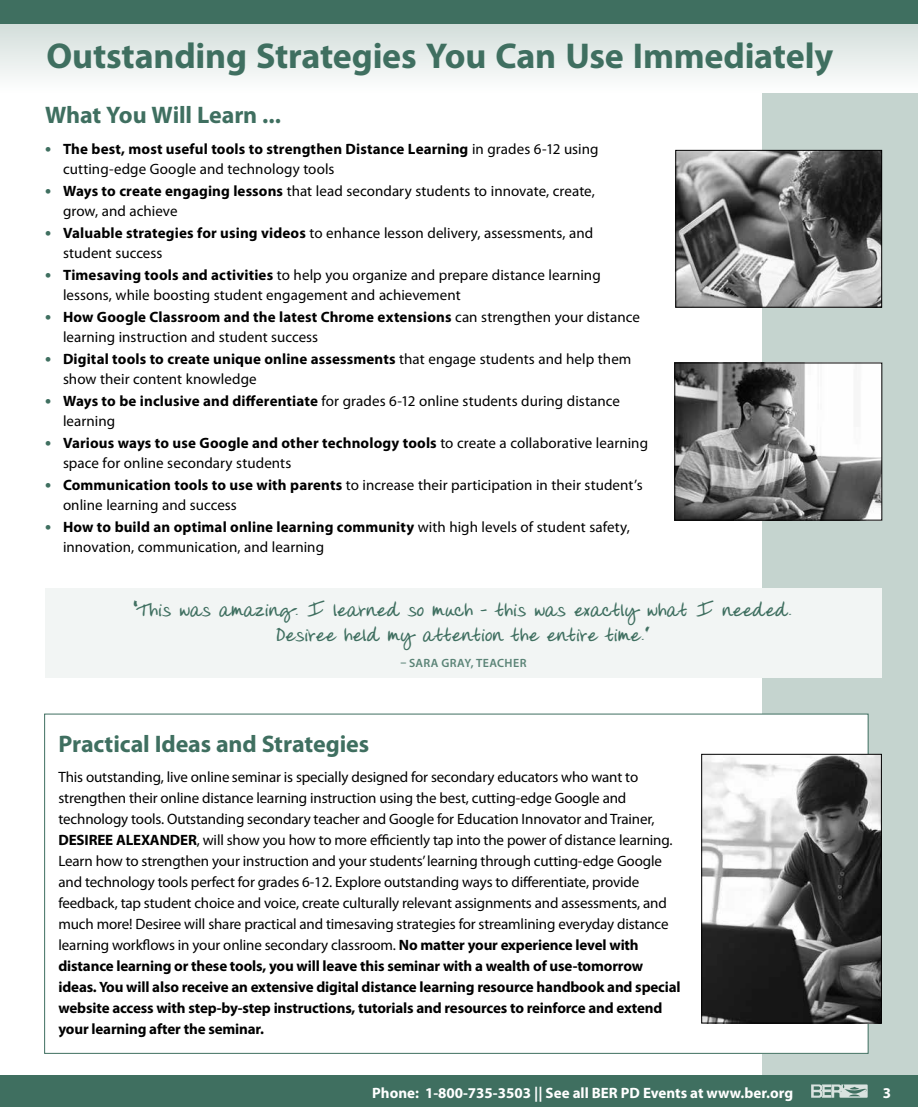
<style>
.page{position:relative;width:918px;height:1107px;background:#fff}
.page>*{position:absolute;margin:0;border:0;box-sizing:border-box;transform-origin:0 0}
.t1{font:700 36px "Myriad Pro";letter-spacing:-.005em;color:#3f6f60}
.t2{font:700 24px "Myriad Pro";letter-spacing:-.005em;color:#3f6f60}
.t3{font:700 21px/25.2px "Donnys Hand";letter-spacing:.005em;color:#3f6f60;text-align:center}
.t4{font:15px/21px "Myriad Pro";letter-spacing:-.01em;color:#000}
.t5{font:700 15px "Myriad Pro";color:#fff}
.t6{font:600 12px "Myriad Pro";letter-spacing:.035em;color:#5a8376}
.s1{font-weight:700;font-size:18px;color:#3f6f60}
.s2{font-weight:700}
</style>
<div class="page">
<div style="left:763px;top:0;width:155px;height:1107px;background:#c5d4cf"></div>
<div style="left:0;top:1076px;width:918px;height:31px;background:#3f6f60"></div>
<svg style="left:811px;top:1084px;width:57px;height:14px"></svg>
<svg style="left:0;top:24px;width:918px;height:68px"></svg>
<div style="left:0;top:0;width:918px;height:24px;background:#3f6f60"></div>
<div style="left:45px;top:588px;width:837px;height:90px;background:#f2f5f4"></div>
<div style="left:45px;top:714px;width:823px;height:339px;background:#fff"></div>
<img style="left:677px;top:152px;width:203px;height:154px">
<div style="left:675px;top:150px;width:207px;height:158px;border:1px solid #000"></div>
<img style="left:677px;top:365px;width:203px;height:153px">
<div style="left:675px;top:363px;width:207px;height:157px;border:1px solid #000"></div>
<img style="left:703px;top:756px;width:177px;height:265px">
<div style="left:701px;top:754px;width:181px;height:269px;border:1px solid #000"></div>
<h1 class="t1" style="left:46px;top:32px;width:788px">Outstanding Strategies You Can Use Immediately</h1>
<h2 class="t2" style="left:45px;top:99px;width:238px">What You Will Learn ...</h2>
<p class="t4" style="left:63px;top:138px;width:537px;line-height:20.2px;text-indent:-18px"><span class="s1">•</span> <span class="s2">The best, most useful tools to strengthen Distance Learning</span> in grades 6-12 using cutting-edge Google and technology tools</p>
<p class="t4" style="left:63px;top:180px;width:533px;line-height:20.2px;text-indent:-18px"><span class="s1">•</span> <span class="s2">Ways to create engaging lessons</span> that lead secondary students to innovate, create, grow, and achieve</p>
<p class="t4" style="left:63px;top:222px;width:532px;line-height:20.2px;text-indent:-18px"><span class="s1">•</span> <span class="s2">Valuable strategies for using videos</span> to enhance lesson delivery, assessments, and student success</p>
<p class="t4" style="left:63px;top:264px;width:539px;line-height:20.2px;text-indent:-18px"><span class="s1">•</span> <span class="s2">Timesaving tools and activities</span> to help you organize and prepare distance learning lessons, while boosting student engagement and achievement</p>
<p class="t4" style="left:63px;top:306px;width:578px;line-height:20.2px;text-indent:-18px"><span class="s1">•</span> <span class="s2">How Google Classroom and the latest Chrome extensions</span> can strengthen your distance learning instruction and student success</p>
<p class="t4" style="left:63px;top:348px;width:570px;line-height:20.2px;text-indent:-18px"><span class="s1">•</span> <span class="s2">Digital tools to create unique online assessments</span> that engage students and help them show their content knowledge</p>
<p class="t4" style="left:63px;top:390px;width:558px;line-height:20.2px;text-indent:-18px"><span class="s1">•</span> <span class="s2">Ways to be inclusive and differentiate</span> for grades 6-12 online students during distance learning</p>
<p class="t4" style="left:63px;top:432px;width:587px;line-height:20.2px;text-indent:-18px"><span class="s1">•</span> <span class="s2">Various ways to use Google and other technology tools</span> to create a collaborative learning space for online secondary students</p>
<p class="t4" style="left:63px;top:474px;width:581px;line-height:20.2px;text-indent:-18px"><span class="s1">•</span> <span class="s2">Communication tools to use with parents</span> to increase their participation in their student’s online learning and success</p>
<p class="t4" style="left:63px;top:516px;width:568px;line-height:20.2px;text-indent:-18px"><span class="s1">•</span> <span class="s2">How to build an optimal online learning community</span> with high levels of student safety, innovation, communication, and learning</p>
<h3 class="t3" style="left:134px;top:598px;width:659px">“This was amazing. I learned so much – this was exactly what I needed.<br>Desiree held my attention the entire time.”</h3>
<p class="t6" style="left:400px;top:656px;width:128px">– SARA GRAY, TEACHER</p>
<h2 class="t2" style="left:58px;top:728px;width:312px">Practical Ideas and Strategies</h2>
<p class="t4" style="left:58px;top:766px;width:624px">This outstanding, live online seminar is specially designed for secondary educators who want to strengthen their online distance learning instruction using the best, cutting-edge Google and technology tools. Outstanding secondary teacher and Google for Education Innovator and Trainer, <span class="s2">DESIREE ALEXANDER</span>, will show you how to more efficiently tap into the power of distance learning.<br>Learn how to strengthen your instruction and your students’ learning through cutting-edge Google and technology tools perfect for grades 6-12. Explore outstanding ways to differentiate, provide feedback, tap student choice and voice, create culturally relevant assignments and assessments, and much more! Desiree will share practical and timesaving strategies for streamlining everyday distance learning workflows in your online secondary classroom. <span class="s2">No matter your experience level with distance learning or these tools, you will leave this seminar with a wealth of use-tomorrow ideas. You will also receive an extensive digital distance learning resource handbook and special website access with step-by-step instructions, tutorials and resources to reinforce and extend your learning after the seminar.</span></p>
<p class="t5" style="left:372px;top:1083px;width:422px">Phone: 1-800-735-3503 || See all BER PD Events at www.ber.org</p>
<p class="t5" style="left:883px;top:1083px;width:10px">3</p>
</div>
